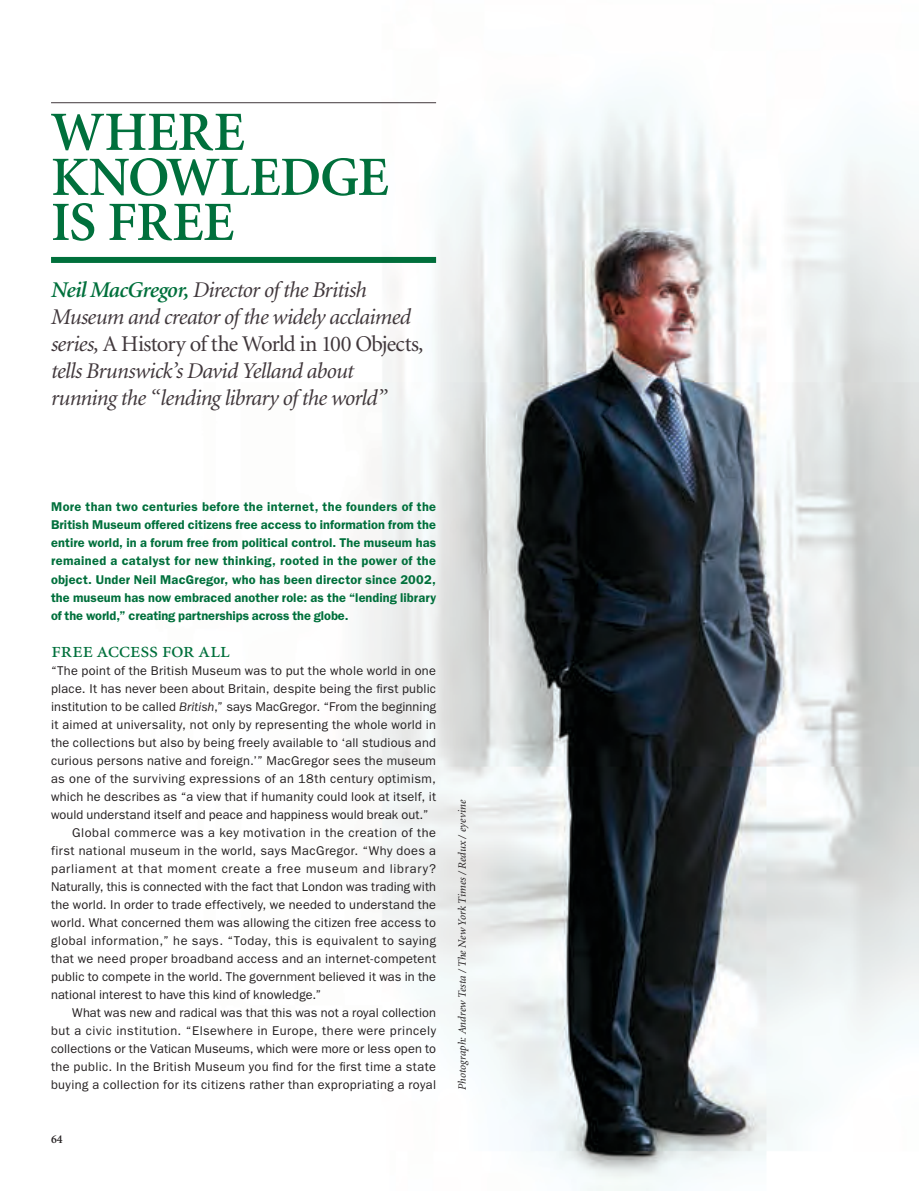
<style>
.page{position:relative;width:919px;height:1191px;background:#fff}
.page>*{position:absolute;margin:0;border:0;box-sizing:border-box;transform-origin:0 0}
.t1{font:600 55.5px/45px "Minion";letter-spacing:-.01em;color:#00703c}
.t2{font:italic 22.5px/27px "Minion";letter-spacing:-.03em;color:#41383c}
.t3{font:22.5px "Minion Regular SC";letter-spacing:-.025em;color:#00703c}
.t4{font:12.75px "ITC Franklin Gothic Std";letter-spacing:.02em;color:#231f20}
.t5{font:600 12.75px/18px "ITC Franklin Gothic Std";letter-spacing:-.005em;color:#00703c;text-align:justify}
.t6{font:12.75px "ITC Franklin Gothic Std";letter-spacing:.04em;color:#231f20}
.t7{font:12.75px "ITC Franklin Gothic Std";letter-spacing:.055em;color:#231f20}
.t8{font:600 12px "Minion";color:#231f20}
.t9{font:italic 11.25px "Minion";color:#231f20}
.s1{font-weight:600;color:#00703c}
.s2{font-style:normal}
.s3{font-style:italic}
</style>
<div class="page">
<img style="left:51px;top:98px;width:867px;height:1093px">
<hr style="left:51px;top:102px;width:385px;height:1px;background:#41383c">
<div style="left:51px;top:257px;width:385px;height:6px;background:#00703c"></div>
<h1 class="t1" style="left:51px;top:111px;width:339px">WHERE<br>KNOWLEDGE<br>IS FREE</h1>
<h2 class="t2" style="left:51px;top:277px;width:375px"><span class="s1">Neil MacGregor,</span> Director of the British Museum and creator of the widely acclaimed series, <span class="s2">A History of the World in 100 Objects</span>, tells Brunswick’s David Yelland about running the “lending library of the world”</h2>
<p class="t5" style="left:51px;top:498px;width:386px">More than two centuries before the internet, the founders of the British Museum offered citizens free access to information from the entire world, in a forum free from political control. The museum has remained a catalyst for new thinking, rooted in the power of the object. Under Neil MacGregor, who has been director since 2002, the museum has now embraced another role: as the “lending library of the world,” creating partnerships across the globe.</p>
<h2 class="t3" style="left:51px;top:639px;width:180px">free access for all</h2>
<p class="t4" style="left:51px;top:663px;width:386px">“The point of the British Museum was to put the whole world in one</p>
<p class="t4" style="left:51px;top:681px;width:386px">place. It has never been about Britain, despite being the first public</p>
<p class="t4" style="left:51px;top:699px;width:386px">institution to be called <span class="s3">British</span>,” says MacGregor. “From the beginning</p>
<p class="t4" style="left:51px;top:717px;width:386px">it aimed at universality, not only by representing the whole world in</p>
<p class="t4" style="left:51px;top:735px;width:386px">the collections but also by being freely available to ‘all studious and</p>
<p class="t4" style="left:51px;top:753px;width:386px">curious persons native and foreign.’” MacGregor sees the museum</p>
<p class="t4" style="left:51px;top:771px;width:386px">as one of the surviving expressions of an 18th century optimism,</p>
<p class="t4" style="left:51px;top:789px;width:386px">which he describes as “a view that if humanity could look at itself, it</p>
<p class="t4" style="left:51px;top:807px;width:379px">would understand itself and peace and happiness would break out.”</p>
<p class="t6" style="left:72px;top:825px;width:365px">Global commerce was a key motivation in the creation of the</p>
<p class="t4" style="left:51px;top:843px;width:386px">first national museum in the world, says MacGregor. “Why does a</p>
<p class="t7" style="left:51px;top:861px;width:386px">parliament at that moment create a free museum and library?</p>
<p class="t4" style="left:51px;top:879px;width:386px">Naturally, this is connected with the fact that London was trading with</p>
<p class="t4" style="left:51px;top:897px;width:386px">the world. In order to trade effectively, we needed to understand the</p>
<p class="t4" style="left:51px;top:915px;width:386px">world. What concerned them was allowing the citizen free access to</p>
<p class="t6" style="left:51px;top:933px;width:386px">global information,” he says. “Today, this is equivalent to saying</p>
<p class="t4" style="left:51px;top:951px;width:386px">that we need proper broadband access and an internet-competent</p>
<p class="t4" style="left:51px;top:969px;width:386px">public to compete in the world. The government believed it was in the</p>
<p class="t4" style="left:51px;top:987px;width:272px">national interest to have this kind of knowledge.”</p>
<p class="t4" style="left:72px;top:1005px;width:365px">What was new and radical was that this was not a royal collection</p>
<p class="t6" style="left:51px;top:1023px;width:386px">but a civic institution. “Elsewhere in Europe, there were princely</p>
<p class="t4" style="left:51px;top:1041px;width:386px">collections or the Vatican Museums, which were more or less open to</p>
<p class="t4" style="left:51px;top:1059px;width:386px">the public. In the British Museum you find for the first time a state</p>
<p class="t4" style="left:51px;top:1077px;width:386px">buying a collection for its citizens rather than expropriating a royal</p>
<p class="t8" style="left:51px;top:1132px;width:13px">64</p>
<p class="t9" style="left:456px;top:1090px;width:291px;rotate:-90deg">Photograph: Andrew Testa / The New York Times / Redux / eyevine</p>
</div>
